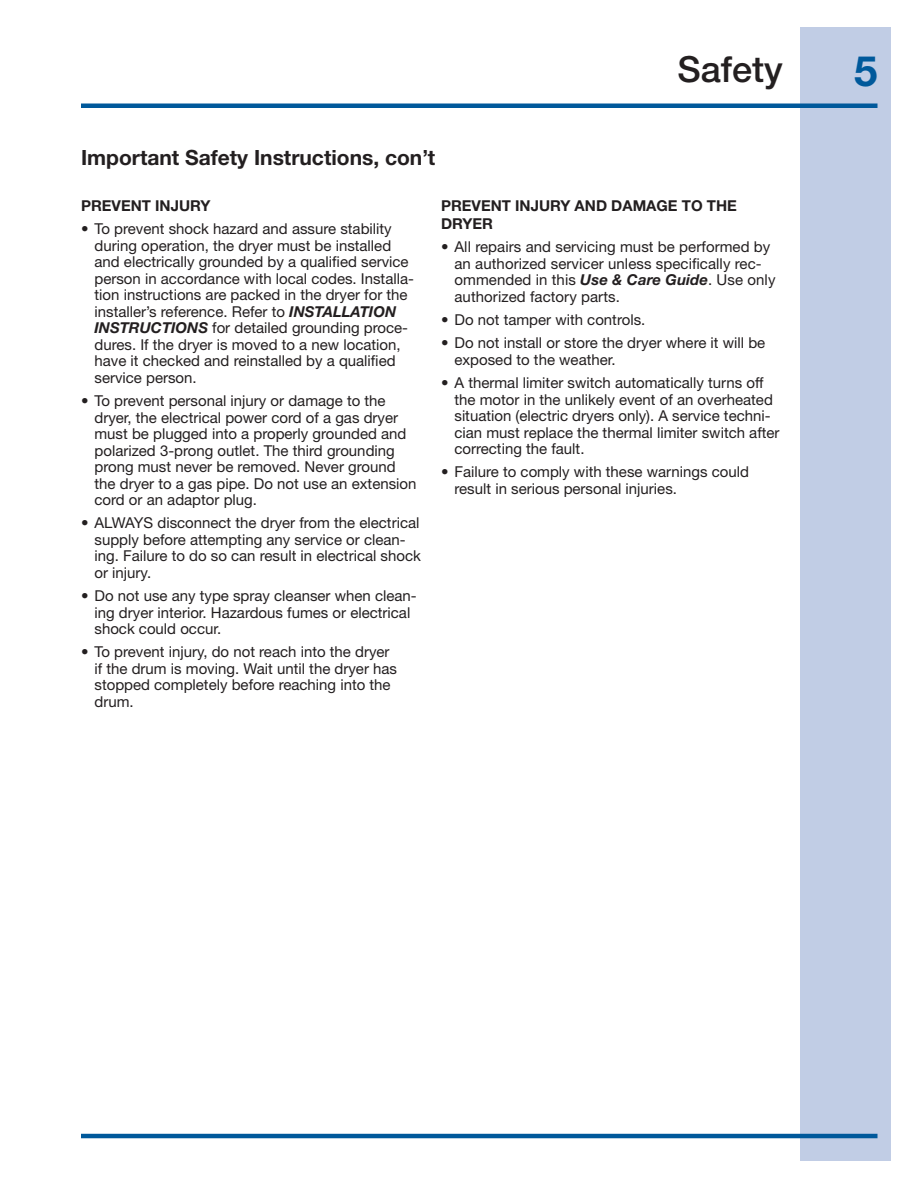
<style>
.page{position:relative;width:918px;height:1188px;background:#fff}
.page>*{position:absolute;margin:0;border:0;box-sizing:border-box;transform-origin:0 0}
.t1{font:700 42px "Helvetica Neue";color:#00599b}
.t2{font:500 36px "Helvetica Neue";color:#231f20}
.t3{font:700 21px "Helvetica Neue";color:#231f20}
.t4{font:15px/16.5px "Helvetica Neue";color:#231f20}
.t5{font:700 15px/18px "Helvetica Neue";color:#231f20}
.s1{font-weight:700;font-style:italic}
</style>
<div class="page">
<div style="left:801px;top:27px;width:90px;height:1134px;background:#c1cde5"></div>
<hr style="left:81px;top:104px;width:797px;height:4px;background:#00599b">
<hr style="left:81px;top:1134px;width:797px;height:4px;background:#00599b">
<h3 class="t3" style="left:81px;top:145px;width:356px">Important Safety Instructions, con’t</h3>
<h2 class="t2" style="left:678px;top:48px;width:107px">Safety</h2>
<h1 class="t1" style="left:854px;top:45px;width:25px">5</h1>
<p class="t5" style="left:81px;top:197px;width:131px">PREVENT INJURY</p>
<p class="t4" style="left:94px;top:221px;width:321px;text-indent:-14px">• To prevent shock hazard and assure stability during operation, the dryer must be installed and electrically grounded by a qualified service person in accordance with local codes. Installa&shy;tion instructions are packed in the dryer for the installer’s reference. Refer to <span class="s1">INSTALLATION INSTRUCTIONS</span> for detailed grounding proce&shy;dures. If the dryer is moved to a new location, have it checked and reinstalled by a qualified service person.</p>
<p class="t4" style="left:94px;top:392px;width:324px;text-indent:-14px">• To prevent personal injury or damage to the dryer, the electrical power cord of a gas dryer must be plugged into a properly grounded and polarized 3-prong outlet. The third grounding prong must never be removed. Never ground the dryer to a gas pipe. Do not use an extension cord or an adaptor plug.</p>
<p class="t4" style="left:94px;top:515px;width:328px;text-indent:-14px">• ALWAYS disconnect the dryer from the electrical supply before attempting any service or clean&shy;ing. Failure to do so can result in electrical shock or injury.</p>
<p class="t4" style="left:94px;top:587px;width:324px;text-indent:-14px">• Do not use any type spray cleanser when clean&shy;ing dryer interior. Hazardous fumes or electrical shock could occur.</p>
<p class="t4" style="left:94px;top:644px;width:304px;text-indent:-14px">• To prevent injury, do not reach into the dryer if the drum is moving. Wait until the dryer has stopped completely before reaching into the drum.</p>
<p class="t5" style="left:441px;top:197px;width:297px">PREVENT INJURY AND DAMAGE TO THE<br>DRYER</p>
<p class="t4" style="left:455px;top:239px;width:323px;text-indent:-14px">• All repairs and servicing must be performed by an authorized servicer unless specifically rec&shy;ommended in this <span class="s1">Use &amp; Care Guide</span>. Use only authorized factory parts.</p>
<p class="t4" style="left:441px;top:311px;width:206px">• Do not tamper with controls.</p>
<p class="t4" style="left:455px;top:335px;width:312px;text-indent:-14px">• Do not install or store the dryer where it will be exposed to the weather.</p>
<p class="t4" style="left:455px;top:374px;width:327px;text-indent:-14px">• A thermal limiter switch automatically turns off the motor in the unlikely event of an overheated situation (electric dryers only). A service techni&shy;cian must replace the thermal limiter switch after correcting the fault.</p>
<p class="t4" style="left:455px;top:464px;width:296px;text-indent:-14px">• Failure to comply with these warnings could result in serious personal injuries.</p>
</div>
